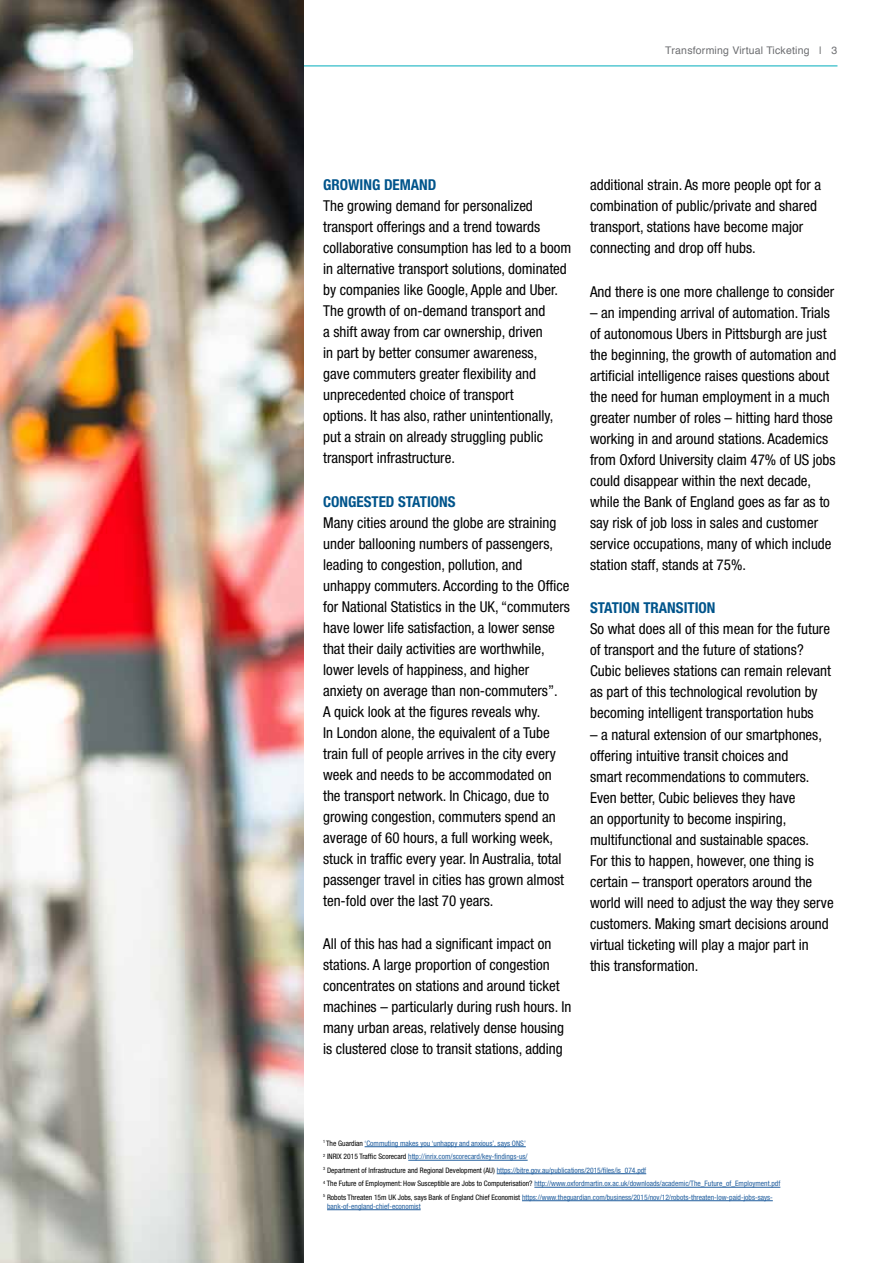
<style>
.page{position:relative;width:893px;height:1263px;background:#fff}
.page>*{position:absolute;margin:0;border:0;box-sizing:border-box;transform-origin:0 0}
.t1{font:condensed 15px/21px "Helvetica Neue";color:#000}
.t2{font:700 condensed 15px "Helvetica Neue";color:#00548b}
.t3{font:10.5px "Helvetica";letter-spacing:.02em;color:#6d6e71}
.t4{font:condensed 7.5px/13.5px "Helvetica Neue";color:#215e9e}
.s1{color:#000}
</style>
<div class="page">
<hr style="left:54px;top:66px;width:783px;height:1px;background:#00adbb">
<img style="left:0;top:0;width:304px;height:1263px">
<hr style="left:365px;top:1146px;width:161px;height:1px;background:#215e9e">
<hr style="left:408px;top:1160px;width:120px;height:1px;background:#215e9e">
<hr style="left:497px;top:1173px;width:149px;height:1px;background:#215e9e">
<hr style="left:534px;top:1187px;width:246px;height:1px;background:#215e9e">
<hr style="left:522px;top:1200px;width:251px;height:1px;background:#215e9e">
<hr style="left:327px;top:1209px;width:94px;height:1px;background:#215e9e">
<p class="t3" style="left:665px;top:42px;width:174px">Transforming Virtual Ticketing | 3</p>
<p class="t2" style="left:323px;top:176px;width:115px">GROWING DEMAND</p>
<p class="t1" style="left:323px;top:195px;width:250px">The growing demand for personalized transport offerings and a trend towards collaborative consumption has led to a boom in alternative transport solutions, dominated by companies like Google, Apple and Uber.<br>The growth of on-demand transport and<br>a shift away from car ownership, driven<br>in part by better consumer awareness,<br>gave commuters greater flexibility and unprecedented choice of transport<br>options. It has also, rather unintentionally, put a strain on already struggling public transport infrastructure.</p>
<p class="t2" style="left:323px;top:492px;width:134px">CONGESTED STATIONS</p>
<p class="t1" style="left:323px;top:512px;width:248px">Many cities around the globe are straining under ballooning numbers of passengers, leading to congestion, pollution, and unhappy commuters. According to the Office for National Statistics in the UK, “commuters have lower life satisfaction, a lower sense that their daily activities are worthwhile, lower levels of happiness, and higher anxiety on average than non-commuters”.<br>A quick look at the figures reveals why.<br>In London alone, the equivalent of a Tube train full of people arrives in the city every week and needs to be accommodated on the transport network. In Chicago, due to growing congestion, commuters spend an average of 60 hours, a full working week, stuck in traffic every year. In Australia, total passenger travel in cities has grown almost ten-fold over the last 70 years.</p>
<p class="t1" style="left:323px;top:933px;width:250px">All of this has had a significant impact on stations. A large proportion of congestion concentrates on stations and around ticket machines – particularly during rush hours. In many urban areas, relatively dense housing is clustered close to transit stations, adding</p>
<p class="t1" style="left:590px;top:175px;width:232px">additional strain. As more people opt for a combination of public/private and shared transport, stations have become major connecting and drop off hubs.</p>
<p class="t1" style="left:590px;top:281px;width:246px">And there is one more challenge to consider</p>
<p class="t1" style="left:590px;top:302px;width:248px">– an impending arrival of automation. Trials of autonomous Ubers in Pittsburgh are just the beginning, the growth of automation and artificial intelligence raises questions about the need for human employment in a much greater number of roles – hitting hard those working in and around stations. Academics from Oxford University claim 47% of US jobs could disappear within the next decade, while the Bank of England goes as far as to say risk of job loss in sales and customer service occupations, many of which include station staff, stands at 75%.</p>
<p class="t2" style="left:590px;top:599px;width:127px">STATION TRANSITION</p>
<p class="t1" style="left:590px;top:619px;width:242px">So what does all of this mean for the future of transport and the future of stations?<br>Cubic believes stations can remain relevant as part of this technological revolution by becoming intelligent transportation hubs</p>
<p class="t1" style="left:590px;top:724px;width:245px">– a natural extension of our smartphones, offering intuitive transit choices and<br>smart recommendations to commuters.<br>Even better, Cubic believes they have<br>an opportunity to become inspiring, multifunctional and sustainable spaces.<br>For this to happen, however, one thing is certain – transport operators around the world will need to adjust the way they serve customers. Making smart decisions around virtual ticketing will play a major part in<br>this transformation.</p>
<p class="t4" style="left:323px;top:1136px;width:459px"><sup>1</sup> <span class="s1">The Guardian</span> ‘Commuting makes you ‘unhappy and anxious’, says ONS’<br><sup>2</sup> <span class="s1">INRIX 2015 Traffic Scorecard</span> http://inrix.com/scorecard/key-findings-us/<br><sup>3</sup> <span class="s1">Department of Infrastructure and Regional Development (AU)</span> https://bitre.gov.au/publications/2015/files/is_074.pdf<br><sup>4</sup> <span class="s1">The Future of Employment: How Susceptible are Jobs to Computerisation?</span> http://www.oxfordmartin.ox.ac.uk/downloads/academic/The_Future_of_Employment.pdf <sup>5</sup> <span class="s1">Robots Threaten 15m UK Jobs, says Bank of England Chief Economist</span> https://www.theguardian.com/business/2015/nov/12/robots-threaten-low-paid-jobs-says-</p>
<p class="t4" style="left:327px;top:1199px;width:95px">bank-of-england-chief-economist</p>
</div>
